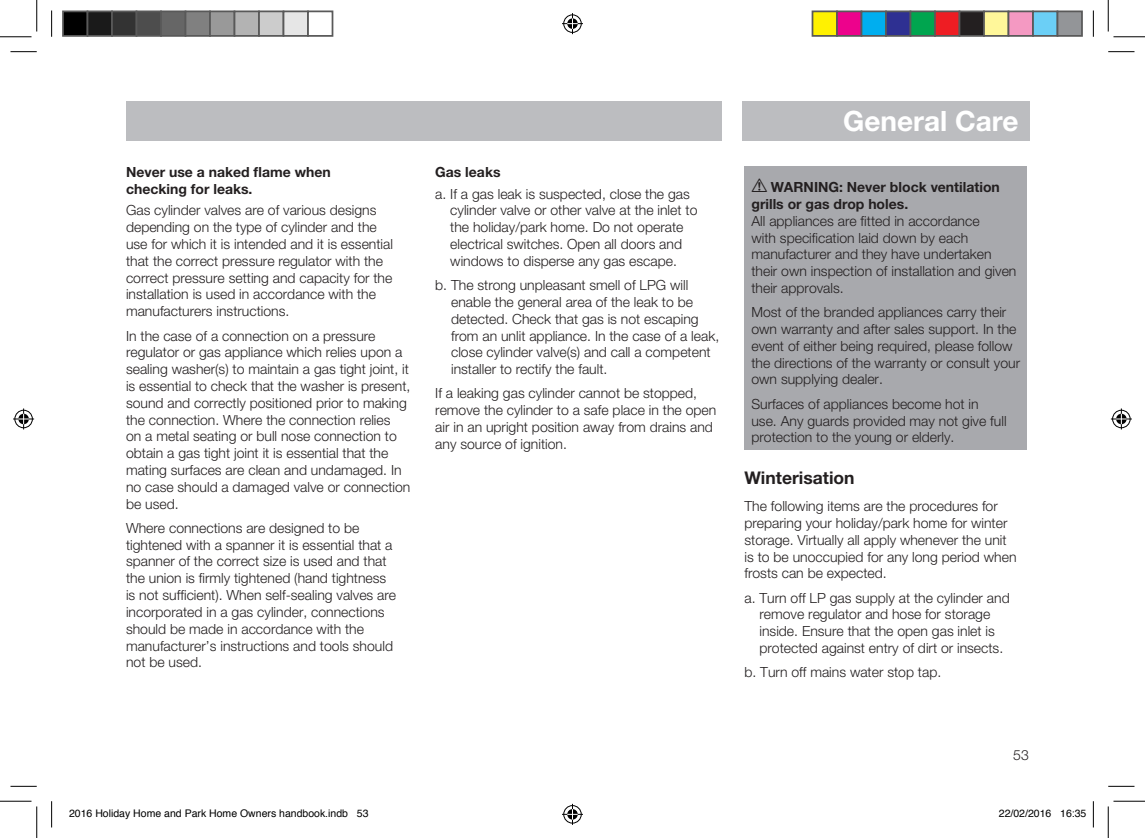
<style>
.page{position:relative;width:1145px;height:838px;background:#fff}
.page>*{position:absolute;margin:0;border:0;box-sizing:border-box;transform-origin:0 0}
.t1{font:700 28px "Helvetica Neue";color:#fff}
.t2{font:700 17.5px "Helvetica Neue";color:#231f20}
.t3{font:300 14px/16.8px "Helvetica Neue";color:#231f20}
.t4{font:700 14px/16.8px "Helvetica Neue";color:#231f20}
.t5{font:10.5px "Helvetica";color:#000}
.s1{font-family:"Hazard";font-weight:400;font-size:19.25px}
</style>
<div class="page">
<div style="left:742px;top:101px;width:287px;height:40px;background:#bcbdc0"></div>
<div style="left:127px;top:101px;width:595px;height:40px;background:#bcbdc0"></div>
<div style="left:744px;top:166px;width:283px;height:283px;background:#a8a9ad"></div>
<svg style="left:10px;top:51px;width:27px;height:1px"></svg>
<svg style="left:1108px;top:51px;width:26px;height:1px"></svg>
<svg style="left:10px;top:786px;width:27px;height:1px"></svg>
<svg style="left:1108px;top:786px;width:26px;height:1px"></svg>
<svg style="left:51px;top:10px;width:1px;height:27px"></svg>
<svg style="left:51px;top:801px;width:1px;height:26px"></svg>
<svg style="left:1093px;top:10px;width:1px;height:27px"></svg>
<svg style="left:1093px;top:801px;width:1px;height:26px"></svg>
<hr style="left:0;top:36px;width:32px;height:1px;background:#000">
<hr style="left:1113px;top:36px;width:32px;height:1px;background:#000">
<hr style="left:0;top:800px;width:32px;height:1px;background:#000">
<hr style="left:1113px;top:800px;width:32px;height:1px;background:#000">
<hr style="left:36px;top:0;width:1px;height:31px;background:#000">
<hr style="left:36px;top:806px;width:1px;height:31px;background:#000">
<hr style="left:1108px;top:0;width:1px;height:31px;background:#000">
<hr style="left:1108px;top:806px;width:1px;height:31px;background:#000">
<svg style="left:562px;top:13px;width:21px;height:21px"></svg>
<svg style="left:562px;top:803px;width:21px;height:21px"></svg>
<svg style="left:13px;top:408px;width:21px;height:21px"></svg>
<svg style="left:1111px;top:408px;width:21px;height:21px"></svg>
<div style="left:63px;top:11px;width:25px;height:25px;background:#000"></div>
<div style="left:62px;top:10px;width:26px;height:27px;border:2px solid #595959"></div>
<div style="left:88px;top:11px;width:24px;height:25px;background:#1a1a1a"></div>
<div style="left:87px;top:10px;width:26px;height:27px;border:2px solid #595959"></div>
<div style="left:112px;top:11px;width:25px;height:25px;background:#333"></div>
<div style="left:111px;top:10px;width:26px;height:27px;border:2px solid #595959"></div>
<div style="left:137px;top:11px;width:24px;height:25px;background:#4d4d4d"></div>
<div style="left:136px;top:10px;width:26px;height:27px;border:2px solid #595959"></div>
<div style="left:161px;top:11px;width:25px;height:25px;background:#666"></div>
<div style="left:160px;top:10px;width:26px;height:27px;border:2px solid #595959"></div>
<div style="left:186px;top:11px;width:24px;height:25px;background:#808080"></div>
<div style="left:185px;top:10px;width:26px;height:27px;border:2px solid #595959"></div>
<div style="left:210px;top:11px;width:25px;height:25px;background:#999"></div>
<div style="left:209px;top:10px;width:26px;height:27px;border:2px solid #595959"></div>
<div style="left:235px;top:11px;width:24px;height:25px;background:#b3b3b3"></div>
<div style="left:234px;top:10px;width:26px;height:27px;border:2px solid #595959"></div>
<div style="left:259px;top:11px;width:25px;height:25px;background:#ccc"></div>
<div style="left:258px;top:10px;width:26px;height:27px;border:2px solid #595959"></div>
<div style="left:284px;top:11px;width:24px;height:25px;background:#e6e6e6"></div>
<div style="left:283px;top:10px;width:26px;height:27px;border:2px solid #595959"></div>
<div style="left:307px;top:10px;width:26px;height:27px;border:2px solid #595959"></div>
<div style="left:812px;top:11px;width:25px;height:25px;background:#fff101"></div>
<div style="left:812px;top:10px;width:26px;height:27px;border:2px solid #595959"></div>
<div style="left:837px;top:11px;width:24px;height:25px;background:#ed028c"></div>
<div style="left:836px;top:10px;width:26px;height:27px;border:2px solid #595959"></div>
<div style="left:861px;top:11px;width:25px;height:25px;background:#00aeef"></div>
<div style="left:861px;top:10px;width:26px;height:27px;border:2px solid #595959"></div>
<div style="left:886px;top:11px;width:24px;height:25px;background:#2e3092"></div>
<div style="left:885px;top:10px;width:26px;height:27px;border:2px solid #595959"></div>
<div style="left:910px;top:11px;width:25px;height:25px;background:#00a54f"></div>
<div style="left:910px;top:10px;width:26px;height:27px;border:2px solid #595959"></div>
<div style="left:935px;top:11px;width:24px;height:25px;background:#ee1d23"></div>
<div style="left:934px;top:10px;width:26px;height:27px;border:2px solid #595959"></div>
<div style="left:959px;top:11px;width:25px;height:25px;background:#231f20"></div>
<div style="left:959px;top:10px;width:26px;height:27px;border:2px solid #595959"></div>
<div style="left:984px;top:11px;width:24px;height:25px;background:#fff79a"></div>
<div style="left:983px;top:10px;width:26px;height:27px;border:2px solid #595959"></div>
<div style="left:1008px;top:11px;width:25px;height:25px;background:#f499c2"></div>
<div style="left:1008px;top:10px;width:26px;height:27px;border:2px solid #595959"></div>
<div style="left:1033px;top:11px;width:24px;height:25px;background:#6bcff6"></div>
<div style="left:1032px;top:10px;width:26px;height:27px;border:2px solid #595959"></div>
<div style="left:1057px;top:11px;width:25px;height:25px;background:#939598"></div>
<div style="left:1057px;top:10px;width:26px;height:27px;border:2px solid #595959"></div>
<p class="t4" style="left:126px;top:163px;width:206px">Never use a naked flame when checking for leaks.</p>
<p class="t3" style="left:126px;top:202px;width:269px">Gas cylinder valves are of various designs depending on the type of cylinder and the use for which it is intended and it is essential that the correct pressure regulator with the correct pressure setting and capacity for the installation is used in accordance with the manufacturers instructions.</p>
<p class="t3" style="left:126px;top:327px;width:286px">In the case of a connection on a pressure regulator or gas appliance which relies upon a sealing washer(s) to maintain a gas tight joint, it is essential to check that the washer is present, sound and correctly positioned prior to making the connection. Where the connection relies<br>on a metal seating or bull nose connection to obtain a gas tight joint it is essential that the mating surfaces are clean and undamaged. In no case should a damaged valve or connection be used.</p>
<p class="t3" style="left:126px;top:519px;width:272px">Where connections are designed to be tightened with a spanner it is essential that a spanner of the correct size is used and that the union is firmly tightened (hand tightness is not sufficient). When self-sealing valves are incorporated in a gas cylinder, connections should be made in accordance with the manufacturer’s instructions and tools should not be used.</p>
<p class="t4" style="left:435px;top:163px;width:67px">Gas leaks</p>
<p class="t3" style="left:450px;top:185px;width:249px;text-indent:-15px">a. If a gas leak is suspected, close the gas cylinder valve or other valve at the inlet to the holiday/park home. Do not operate electrical switches. Open all doors and windows to disperse any gas escape.</p>
<p class="t3" style="left:451px;top:276px;width:270px;text-indent:-16px">b. The strong unpleasant smell of LPG will enable the general area of the leak to be detected. Check that gas is not escaping from an unlit appliance. In the case of a leak, close cylinder valve(s) and call a competent installer to rectify the fault.</p>
<p class="t3" style="left:435px;top:384px;width:283px">If a leaking gas cylinder cannot be stopped, remove the cylinder to a safe place in the open air in an upright position away from drains and any source of ignition.</p>
<h1 class="t1" style="left:843px;top:104px;width:177px">General Care</h1>
<p class="t4" style="left:751px;top:178px;width:250px"><span class="s1">!</span> WARNING: Never block ventilation grills or gas drop holes.</p>
<p class="t3" style="left:751px;top:212px;width:267px">All appliances are fitted in accordance<br>with specification laid down by each manufacturer and they have undertaken their own inspection of installation and given their approvals.</p>
<p class="t3" style="left:751px;top:303px;width:270px">Most of the branded appliances carry their own warranty and after sales support. In the event of either being required, please follow the directions of the warranty or consult your own supplying dealer.</p>
<p class="t3" style="left:751px;top:395px;width:257px">Surfaces of appliances become hot in use. Any guards provided may not give full protection to the young or elderly.</p>
<p class="t2" style="left:744px;top:467px;width:112px">Winterisation</p>
<p class="t3" style="left:744px;top:497px;width:274px">The following items are the procedures for preparing your holiday/park home for winter storage. Virtually all apply whenever the unit is to be unoccupied for any long period when frosts can be expected.</p>
<p class="t3" style="left:760px;top:589px;width:252px;text-indent:-15px">a. Turn off LP gas supply at the cylinder and remove regulator and hose for storage inside. Ensure that the open gas inlet is protected against entry of dirt or insects.</p>
<p class="t3" style="left:744px;top:663px;width:198px">b. Turn off mains water stop tap.</p>
<p class="t3" style="left:1013px;top:745px;width:17px">53</p>
<p class="t5" style="left:69px;top:805px;width:301px">2016 Holiday Home and Park Home Owners handbook.indb 53</p>
<p class="t5" style="left:999px;top:805px;width:89px">22/02/2016 16:35</p>
</div>
